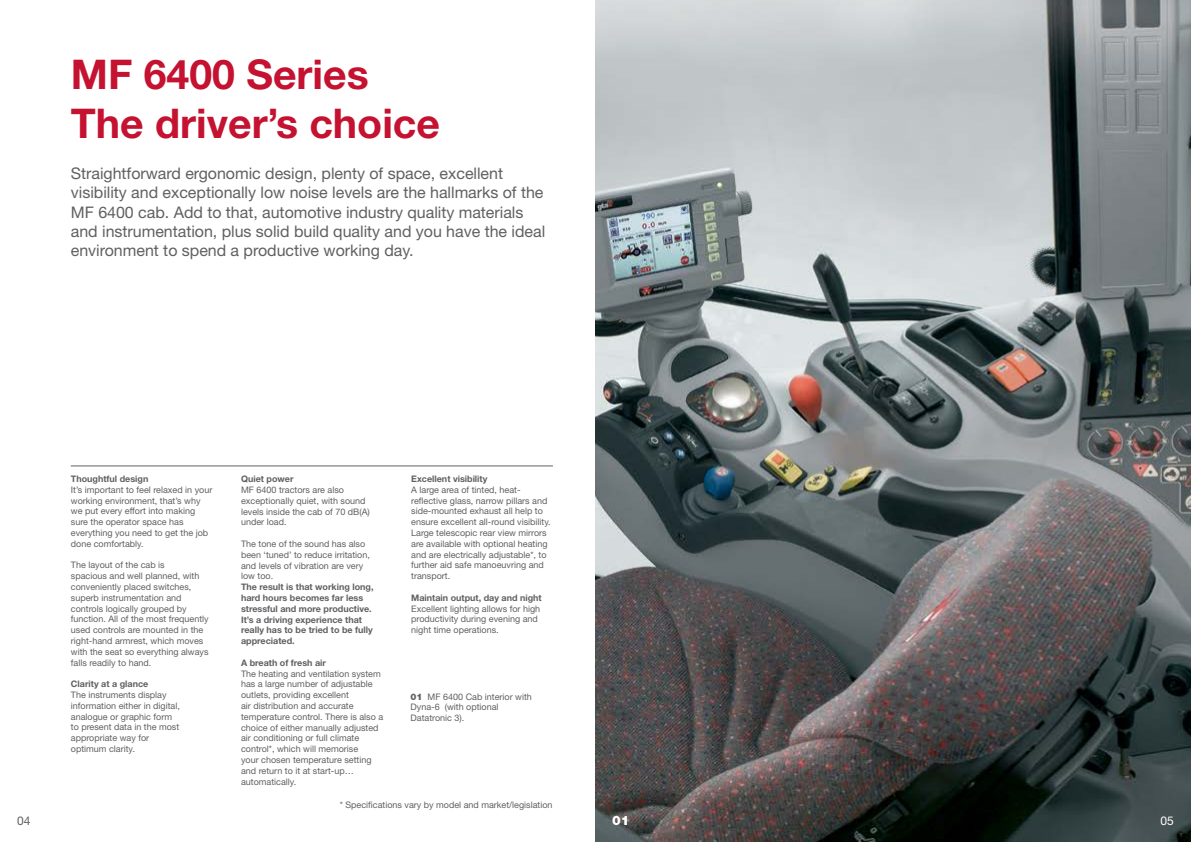
<style>
.page{position:relative;width:1191px;height:842px;background:#fff}
.page>*{position:absolute;margin:0;border:0;box-sizing:border-box;transform-origin:0 0}
.t1{font:700 41px/49.2px "Helvetica Neue";color:#c41230}
.t2{font:16px/19.2px "Helvetica Neue";color:#5f6062}
.t3{font:900 13px "Helvetica Neue";color:#fff}
.t4{font:12px "Helvetica Neue";color:#fff}
.t5{font:12px "Helvetica Neue";color:#5f6062}
.t6{font:9px/10.8px "Helvetica Neue";color:#5f6062}
.t7{font:700 9px/10.8px "Helvetica Neue";color:#5f6062}
.s1{font-weight:900}
</style>
<div class="page">
<img style="left:595px;top:0;width:596px;height:842px">
<hr style="left:71px;top:465px;width:482px;height:1px;background:#5f6062">
<h1 class="t1" style="left:71px;top:49px;width:370px">MF 6400 Series<br>The driver’s choice</h1>
<p class="t2" style="left:71px;top:164px;width:476px">Straightforward ergonomic design, plenty of space, excellent visibility and exceptionally low noise levels are the hallmarks of the MF 6400 cab. Add to that, automotive industry quality materials and instrumentation, plus solid build quality and you have the ideal environment to spend a productive working day.</p>
<h3 class="t5" style="left:17px;top:813px;width:15px">04</h3>
<p class="t7" style="left:71px;top:473px;width:79px">Thoughtful design</p>
<p class="t6" style="left:71px;top:484px;width:143px">It’s important to feel relaxed in your working environment, that’s why we put every effort into making sure the operator space has everything you need to get the job done comfortably.</p>
<p class="t6" style="left:71px;top:560px;width:139px">The layout of the cab is<br>spacious and well planned, with conveniently placed switches, superb instrumentation and controls logically grouped by function. All of the most frequently used controls are mounted in the right-hand armrest, which moves with the seat so everything always falls readily to hand.</p>
<p class="t7" style="left:71px;top:678px;width:79px">Clarity at a glance</p>
<p class="t6" style="left:71px;top:689px;width:111px">The instruments display information either in digital, analogue or graphic form to present data in the most appropriate way for optimum clarity.</p>
<p class="t7" style="left:241px;top:473px;width:54px">Quiet power</p>
<p class="t6" style="left:241px;top:484px;width:130px">MF 6400 tractors are also exceptionally quiet, with sound levels inside the cab of 70 dB(A) under load.</p>
<p class="t6" style="left:241px;top:538px;width:130px">The tone of the sound has also been ‘tuned’ to reduce irritation, and levels of vibration are very low too.</p>
<p class="t7" style="left:241px;top:581px;width:134px">The result is that working long, hard hours becomes far less stressful and more productive.<br>It’s a driving experience that really has to be tried to be fully appreciated.</p>
<p class="t7" style="left:241px;top:657px;width:87px">A breath of fresh air</p>
<p class="t6" style="left:241px;top:668px;width:144px">The heating and ventilation system has a large number of adjustable outlets, providing excellent<br>air distribution and accurate temperature control. There is also a choice of either manually adjusted air conditioning or full climate control*, which will memorise<br>your chosen temperature setting and return to it at start-up… automatically.</p>
<p class="t7" style="left:411px;top:473px;width:78px">Excellent visibility</p>
<p class="t6" style="left:411px;top:484px;width:141px">A large area of tinted, heat&shy;reflective glass, narrow pillars and side-mounted exhaust all help to ensure excellent all-round visibility.<br>Large telescopic rear view mirrors are available with optional heating and are electrically adjustable*, to further aid safe manoeuvring and transport.</p>
<p class="t7" style="left:411px;top:592px;width:132px">Maintain output, day and night</p>
<p class="t6" style="left:411px;top:603px;width:130px">Excellent lighting allows for high productivity during evening and night time operations.</p>
<p class="t6" style="left:410px;top:691px;width:123px"><span class="s1">01</span> MF 6400 Cab interior with<br>Dyna-6 (with optional<br>Datatronic 3).</p>
<p class="t6" style="left:340px;top:799px;width:214px">* Specifications vary by model and market/legislation</p>
<h3 class="t3" style="left:612px;top:813px;width:19px">01</h3>
<h3 class="t4" style="left:1160px;top:813px;width:15px">05</h3>
</div>
